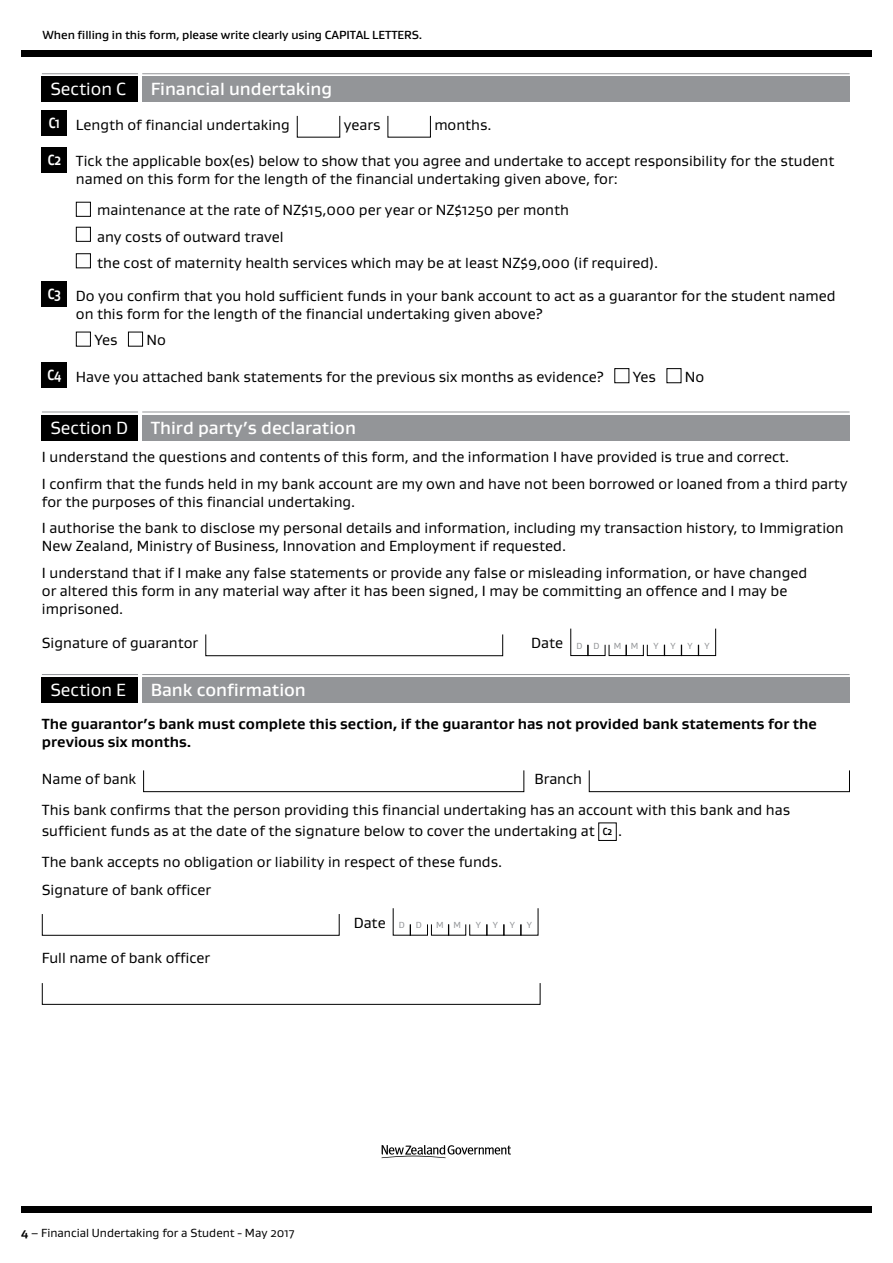
<style>
.page{position:relative;width:893px;height:1263px;background:#fff}
.page>*{position:absolute;margin:0;border:0;box-sizing:border-box;transform-origin:0 0}
.t1{font:500 18px "Gustan";color:#fff}
.t2{font:18px "Gustan";color:#fff}
.t3{font:15px/26.5px "Gustan";color:#000}
.t4{font:700 15px/18px "Gustan";color:#000}
.t5{font:500 12px "Gustan";letter-spacing:-.005em;color:#000}
.t6{font:12px "Gustan";color:#000}
.t7{font:9px "Gustan";color:#939598}
.s1{font-weight:700;color:#fff}
.s2{font-weight:400}
.s3{font-size:9px;color:#939598}
.s4{font-weight:700;font-size:10.5px}
.s5{font-weight:700}
</style>
<div class="page">
<div style="left:21px;top:50px;width:851px;height:7px;background:#000"></div>
<div style="left:21px;top:1206px;width:851px;height:7px;background:#000"></div>
<svg style="left:382px;top:1145px;width:129px;height:13px"></svg>
<div style="left:42px;top:77px;width:96px;height:25px;background:#000"></div>
<hr style="left:42px;top:73px;width:96px;height:1px;background:#939598">
<div style="left:142px;top:77px;width:708px;height:25px;background:#939598"></div>
<hr style="left:142px;top:73px;width:708px;height:1px;background:#939598">
<div style="left:42px;top:111px;width:25px;height:25px;background:#000"></div>
<div style="left:42px;top:147px;width:25px;height:25px;background:#000"></div>
<div style="left:76px;top:202px;width:15px;height:15px;border:1px solid #000"></div>
<div style="left:76px;top:227px;width:15px;height:15px;border:1px solid #000"></div>
<div style="left:76px;top:253px;width:15px;height:15px;border:1px solid #000"></div>
<div style="left:42px;top:281px;width:25px;height:26px;background:#000"></div>
<div style="left:76px;top:332px;width:15px;height:15px;border:1px solid #000"></div>
<div style="left:128px;top:332px;width:15px;height:15px;border:1px solid #000"></div>
<div style="left:42px;top:363px;width:25px;height:25px;background:#000"></div>
<div style="left:614px;top:368px;width:15px;height:15px;border:1px solid #000"></div>
<div style="left:666px;top:368px;width:15px;height:15px;border:1px solid #000"></div>
<div style="left:42px;top:415px;width:96px;height:25px;background:#000"></div>
<hr style="left:42px;top:412px;width:96px;height:1px;background:#939598">
<div style="left:142px;top:415px;width:708px;height:25px;background:#939598"></div>
<hr style="left:142px;top:412px;width:708px;height:1px;background:#939598">
<div style="left:205px;top:634px;width:298px;height:22px;border:1px solid #000"></div>
<svg style="left:570px;top:628px;width:146px;height:28px"></svg>
<div style="left:42px;top:677px;width:96px;height:26px;background:#000"></div>
<hr style="left:42px;top:674px;width:96px;height:1px;background:#939598">
<div style="left:142px;top:677px;width:708px;height:26px;background:#939598"></div>
<hr style="left:142px;top:674px;width:708px;height:1px;background:#939598">
<div style="left:143px;top:770px;width:381px;height:22px;border:1px solid #000"></div>
<div style="left:589px;top:770px;width:261px;height:22px;border:1px solid #000"></div>
<div style="left:598px;top:823px;width:18px;height:18px;border:1px solid #000"></div>
<div style="left:42px;top:914px;width:298px;height:22px;border:1px solid #000"></div>
<svg style="left:392px;top:908px;width:147px;height:28px"></svg>
<div style="left:42px;top:983px;width:498px;height:22px;border:1px solid #000"></div>
<p class="t5" style="left:43px;top:27px;width:381px">When filling in this form, please write clearly using CAPITAL LETTERS.</p>
<p class="t2" style="left:50px;top:78px;width:77px">Section C</p>
<p class="t1" style="left:151px;top:77px;width:183px">Financial undertaking</p>
<p class="t3" style="left:49px;top:111px;width:243px"><span class="s1">C1</span> Length of financial undertaking</p>
<p class="t3" style="left:344px;top:111px;width:38px">years</p>
<p class="t3" style="left:434px;top:111px;width:59px">months.</p>
<p class="t3" style="left:76px;top:152px;width:760px;line-height:18px;text-indent:-28px"><span class="s1">C2</span> Tick the applicable box(es) below to show that you agree and undertake to accept responsibility for the student named on this form for the length of the financial undertaking given above, for:</p>
<p class="t3" style="left:97px;top:196px;width:563px">maintenance at the rate of NZ$15,000 per year or NZ$1250 per month<br>any costs of outward travel<br>the cost of maternity health services which may be at least NZ$9,000 (if required).</p>
<p class="t3" style="left:76px;top:286px;width:761px;line-height:18px;text-indent:-28px"><span class="s1">C3</span> Do you confirm that you hold sufficient funds in your bank account to act as a guarantor for the student named on this form for the length of the financial undertaking given above?</p>
<p class="t3" style="left:94px;top:326px;width:25px">Yes</p>
<p class="t3" style="left:146px;top:326px;width:21px">No</p>
<p class="t3" style="left:48px;top:363px;width:558px"><span class="s1">C4</span> Have you attached bank statements for the previous six months as evidence?</p>
<p class="t3" style="left:633px;top:363px;width:25px">Yes</p>
<p class="t3" style="left:685px;top:363px;width:21px">No</p>
<p class="t1" style="left:50px;top:416px;width:307px"><span class="s2">Section D</span> Third party’s declaration</p>
<p class="t3" style="left:42px;top:443px;width:807px">I understand the questions and contents of this form, and the information I have provided is true and correct.<br>I confirm that the funds held in my bank account are my own and have not been borrowed or loaned from a third party</p>
<p class="t3" style="left:42px;top:488px;width:803px">for the purposes of this financial undertaking.<br>I authorise the bank to disclose my personal details and information, including my transaction history, to Immigration</p>
<p class="t3" style="left:42px;top:532px;width:767px">New Zealand, Ministry of Business, Innovation and Employment if requested.<br>I understand that if I make any false statements or provide any false or misleading information, or have changed</p>
<p class="t3" style="left:42px;top:581px;width:747px;line-height:18px">or altered this form in any material way after it has been signed, I may be committing an offence and I may be imprisoned.</p>
<p class="t3" style="left:42px;top:630px;width:158px">Signature of guarantor</p>
<p class="t3" style="left:531px;top:630px;width:70px">Date <span class="s3">D D</span></p>
<p class="t7" style="left:614px;top:640px;width:26px">M M</p>
<p class="t7" style="left:653px;top:640px;width:7px">Y</p>
<p class="t7" style="left:670px;top:640px;width:7px">Y</p>
<p class="t7" style="left:687px;top:640px;width:7px">Y</p>
<p class="t7" style="left:705px;top:640px;width:7px">Y</p>
<p class="t2" style="left:50px;top:678px;width:77px">Section E</p>
<p class="t1" style="left:151px;top:678px;width:157px">Bank confirmation</p>
<p class="t4" style="left:42px;top:715px;width:776px">The guarantor’s bank must complete this section, if the guarantor has not provided bank statements for the previous six months.</p>
<p class="t3" style="left:42px;top:765px;width:96px">Name of bank</p>
<p class="t3" style="left:42px;top:763px;width:750px;line-height:30.8px;text-indent:493px">Branch<br>This bank confirms that the person providing this financial undertaking has an account with this bank and has</p>
<p class="t3" style="left:42px;top:815px;width:582px;line-height:30.8px">sufficient funds as at the date of the signature below to cover the undertaking at <span class="s4">C2</span> .<br>The bank accepts no obligation or liability in respect of these funds.</p>
<p class="t3" style="left:42px;top:876px;width:171px">Signature of bank officer</p>
<p class="t3" style="left:354px;top:909px;width:70px">Date <span class="s3">D D</span></p>
<p class="t7" style="left:436px;top:919px;width:26px">M M</p>
<p class="t7" style="left:476px;top:919px;width:7px">Y</p>
<p class="t7" style="left:493px;top:919px;width:7px">Y</p>
<p class="t7" style="left:510px;top:919px;width:7px">Y</p>
<p class="t7" style="left:527px;top:919px;width:7px">Y</p>
<p class="t3" style="left:42px;top:944px;width:170px">Full name of bank officer</p>
<p class="t6" style="left:21px;top:1225px;width:275px"><span class="s5">4</span> – Financial Undertaking for a Student - May 2017</p>
</div>
